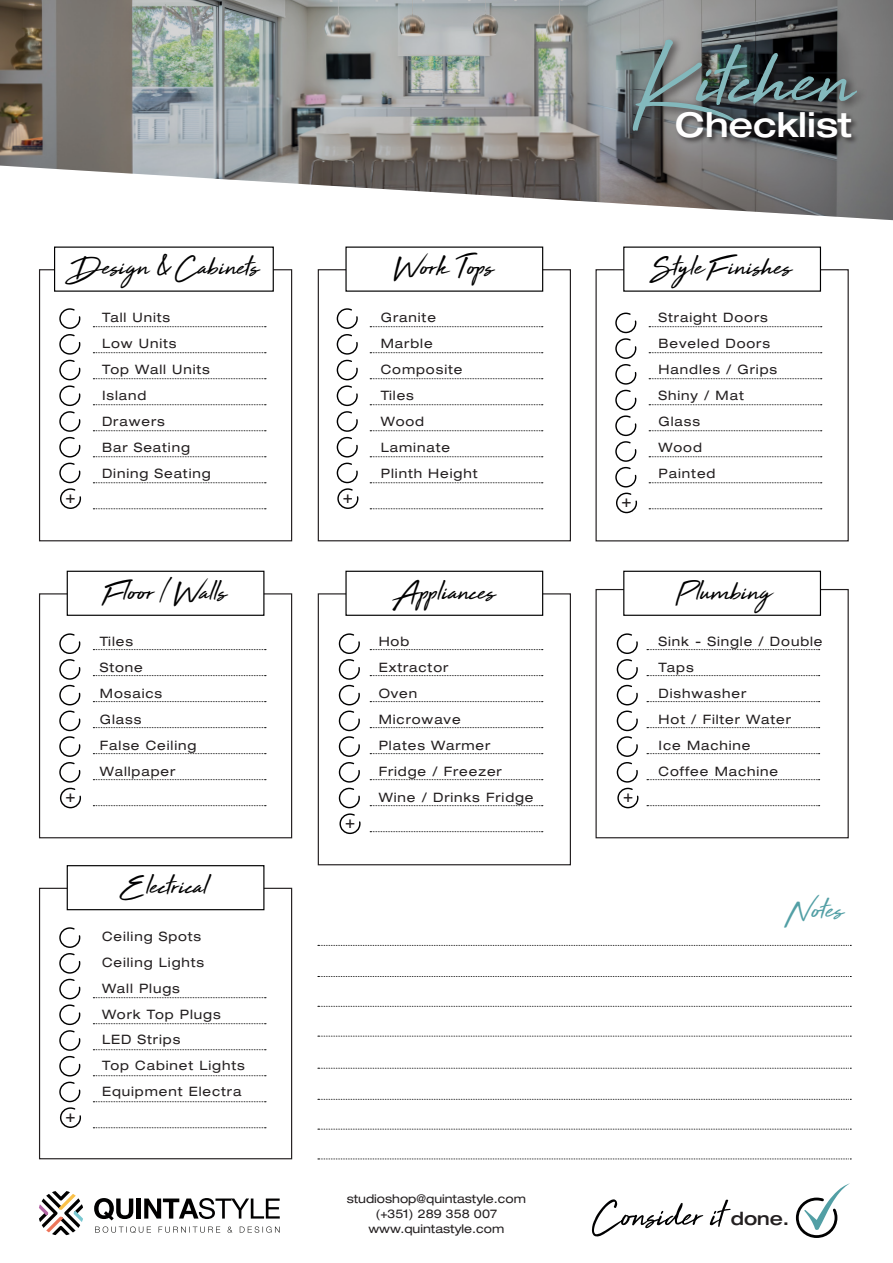
<style>
.page{position:relative;width:893px;height:1263px;background:#fff}
.page>*{position:absolute;margin:0;border:0;box-sizing:border-box;transform-origin:0 0}
.t1{font:92.85px "High Tide";color:#83b8bc}
.t2{font:500 expanded 34.2px "Helvetica Neue LT Pro";color:#fff}
.t3{font:31.8px "High Tide";color:#529fa5}
.t4{font:30.75px "High Tide";color:#000001}
.t5{font:500 expanded 18.3px "Helvetica Neue LT Pro";color:#231f20}
.t6{font:expanded 16.8px "Helvetica Neue LT Pro";color:#231f20}
.t7{font:expanded 12.9px "Helvetica Neue LT Pro";letter-spacing:.07em;color:#231f20}
.t8{font:expanded 12px "Helvetica Neue LT Pro";color:#231f20}
</style>
<div class="page">
<div style="left:39px;top:269px;width:253px;height:272px;border:1px solid #231f20"></div>
<div style="left:54px;top:247px;width:220px;height:45px;background:#fff"></div>
<div style="left:595px;top:269px;width:254px;height:272px;border:1px solid #231f20"></div>
<div style="left:623px;top:247px;width:198px;height:45px;background:#fff"></div>
<div style="left:39px;top:593px;width:253px;height:245px;border:1px solid #231f20"></div>
<div style="left:67px;top:571px;width:197px;height:45px;background:#fff;border:1px solid #000001"></div>
<div style="left:318px;top:593px;width:253px;height:272px;border:1px solid #231f20"></div>
<div style="left:345px;top:571px;width:198px;height:45px;background:#fff;border:1px solid #000001"></div>
<div style="left:595px;top:589px;width:254px;height:249px;border:1px solid #231f20"></div>
<div style="left:623px;top:571px;width:198px;height:45px;background:#fff;border:1px solid #000001"></div>
<svg style="left:647px;top:649px;width:173px;height:1px"></svg>
<svg style="left:647px;top:675px;width:173px;height:1px"></svg>
<svg style="left:647px;top:701px;width:173px;height:1px"></svg>
<svg style="left:647px;top:753px;width:173px;height:1px"></svg>
<svg style="left:647px;top:779px;width:173px;height:1px"></svg>
<svg style="left:647px;top:805px;width:173px;height:1px"></svg>
<svg style="left:647px;top:727px;width:173px;height:1px"></svg>
<svg style="left:370px;top:649px;width:173px;height:1px"></svg>
<svg style="left:370px;top:675px;width:173px;height:1px"></svg>
<svg style="left:370px;top:701px;width:173px;height:1px"></svg>
<svg style="left:370px;top:753px;width:173px;height:1px"></svg>
<svg style="left:370px;top:779px;width:173px;height:1px"></svg>
<svg style="left:370px;top:805px;width:173px;height:1px"></svg>
<svg style="left:370px;top:831px;width:173px;height:1px"></svg>
<svg style="left:370px;top:727px;width:173px;height:1px"></svg>
<svg style="left:93px;top:649px;width:173px;height:1px"></svg>
<svg style="left:93px;top:675px;width:173px;height:1px"></svg>
<svg style="left:93px;top:701px;width:173px;height:1px"></svg>
<svg style="left:93px;top:753px;width:173px;height:1px"></svg>
<svg style="left:93px;top:779px;width:173px;height:1px"></svg>
<svg style="left:93px;top:805px;width:173px;height:1px"></svg>
<svg style="left:93px;top:727px;width:173px;height:1px"></svg>
<svg style="left:93px;top:326px;width:173px;height:1px"></svg>
<svg style="left:93px;top:352px;width:173px;height:1px"></svg>
<svg style="left:93px;top:378px;width:173px;height:1px"></svg>
<svg style="left:93px;top:430px;width:173px;height:1px"></svg>
<svg style="left:93px;top:456px;width:173px;height:1px"></svg>
<svg style="left:93px;top:482px;width:173px;height:1px"></svg>
<svg style="left:93px;top:508px;width:173px;height:1px"></svg>
<svg style="left:93px;top:404px;width:173px;height:1px"></svg>
<div style="left:318px;top:269px;width:253px;height:272px;border:1px solid #231f20"></div>
<div style="left:345px;top:247px;width:198px;height:45px;background:#fff"></div>
<svg style="left:370px;top:326px;width:173px;height:1px"></svg>
<svg style="left:370px;top:352px;width:173px;height:1px"></svg>
<svg style="left:370px;top:378px;width:173px;height:1px"></svg>
<svg style="left:370px;top:430px;width:173px;height:1px"></svg>
<svg style="left:370px;top:456px;width:173px;height:1px"></svg>
<svg style="left:370px;top:482px;width:173px;height:1px"></svg>
<svg style="left:370px;top:508px;width:173px;height:1px"></svg>
<svg style="left:370px;top:404px;width:173px;height:1px"></svg>
<svg style="left:649px;top:326px;width:173px;height:1px"></svg>
<svg style="left:649px;top:352px;width:173px;height:1px"></svg>
<svg style="left:649px;top:378px;width:173px;height:1px"></svg>
<svg style="left:649px;top:430px;width:173px;height:1px"></svg>
<svg style="left:649px;top:456px;width:173px;height:1px"></svg>
<svg style="left:649px;top:482px;width:173px;height:1px"></svg>
<svg style="left:649px;top:508px;width:173px;height:1px"></svg>
<svg style="left:649px;top:404px;width:173px;height:1px"></svg>
<svg style="left:336px;top:308px;width:23px;height:201px"></svg>
<svg style="left:59px;top:308px;width:23px;height:201px"></svg>
<svg style="left:59px;top:633px;width:22px;height:176px"></svg>
<svg style="left:338px;top:633px;width:23px;height:202px"></svg>
<svg style="left:616px;top:633px;width:23px;height:176px"></svg>
<div style="left:39px;top:888px;width:253px;height:271px;border:1px solid #231f20"></div>
<div style="left:67px;top:865px;width:197px;height:45px;background:#fff;border:1px solid #000001"></div>
<svg style="left:93px;top:997px;width:173px;height:1px"></svg>
<svg style="left:93px;top:1023px;width:173px;height:1px"></svg>
<svg style="left:93px;top:1049px;width:173px;height:1px"></svg>
<svg style="left:93px;top:1101px;width:173px;height:1px"></svg>
<svg style="left:93px;top:1127px;width:173px;height:1px"></svg>
<svg style="left:93px;top:1075px;width:173px;height:1px"></svg>
<svg style="left:59px;top:927px;width:22px;height:201px"></svg>
<svg style="left:615px;top:312px;width:23px;height:202px"></svg>
<svg style="left:0;top:0;width:893px;height:221px;background:#999a98"></svg>
<div style="left:628px;top:35px;width:239px;height:107px;background:#231f20;opacity:.75"></div>
<div style="left:675px;top:111px;width:184px;height:34px;background:#231f20;opacity:.75"></div>
<svg style="left:318px;top:945px;width:533px;height:1px"></svg>
<svg style="left:318px;top:976px;width:533px;height:1px"></svg>
<svg style="left:318px;top:1006px;width:533px;height:1px"></svg>
<svg style="left:318px;top:1036px;width:533px;height:1px"></svg>
<svg style="left:318px;top:1068px;width:533px;height:1px"></svg>
<svg style="left:318px;top:1099px;width:533px;height:1px"></svg>
<svg style="left:318px;top:1129px;width:533px;height:1px"></svg>
<svg style="left:318px;top:1159px;width:533px;height:1px"></svg>
<svg style="left:795px;top:1183px;width:55px;height:55px"></svg>
<svg style="left:592px;top:1199px;width:139px;height:38px"></svg>
<svg style="left:94px;top:1198px;width:39px;height:22px"></svg>
<hr style="left:137px;top:1198px;width:4px;height:20px;background:#010000">
<svg style="left:144px;top:1198px;width:136px;height:21px"></svg>
<svg style="left:95px;top:1226px;width:185px;height:7px"></svg>
<svg style="left:39px;top:1191px;width:44px;height:44px"></svg>
<p class="t4" style="left:72px;top:246px;width:188px">Design &amp; Cabinets</p>
<p class="t7" style="left:102px;top:310px;width:70px">Tall Units</p>
<p class="t7" style="left:102px;top:336px;width:76px">Low Units</p>
<p class="t7" style="left:102px;top:362px;width:109px">Top Wall Units</p>
<p class="t7" style="left:102px;top:388px;width:46px">Island</p>
<p class="t7" style="left:102px;top:414px;width:64px">Drawers</p>
<p class="t7" style="left:102px;top:440px;width:89px">Bar Seating</p>
<p class="t7" style="left:102px;top:466px;width:110px">Dining Seating</p>
<p class="t6" style="left:66px;top:487px;width:12px">+</p>
<p class="t6" style="left:343px;top:487px;width:12px">+</p>
<p class="t4" style="left:395px;top:246px;width:100px">Work Tops</p>
<p class="t7" style="left:381px;top:310px;width:57px">Granite</p>
<p class="t7" style="left:381px;top:336px;width:53px">Marble</p>
<p class="t7" style="left:381px;top:362px;width:83px">Composite</p>
<p class="t7" style="left:381px;top:388px;width:35px">Tiles</p>
<p class="t7" style="left:381px;top:414px;width:45px">Wood</p>
<p class="t7" style="left:381px;top:440px;width:71px">Laminate</p>
<p class="t7" style="left:381px;top:466px;width:98px">Plinth Height</p>
<p class="t6" style="left:66px;top:786px;width:12px">+</p>
<p class="t4" style="left:105px;top:570px;width:123px">Floor / Walls</p>
<p class="t7" style="left:100px;top:634px;width:35px">Tiles</p>
<p class="t7" style="left:100px;top:660px;width:45px">Stone</p>
<p class="t7" style="left:100px;top:686px;width:64px">Mosaics</p>
<p class="t7" style="left:100px;top:712px;width:43px">Glass</p>
<p class="t7" style="left:100px;top:738px;width:98px">False Ceiling</p>
<p class="t7" style="left:100px;top:764px;width:77px">Wallpaper</p>
<p class="t6" style="left:66px;top:1106px;width:12px">+</p>
<p class="t4" style="left:123px;top:864px;width:85px">Electrical</p>
<p class="t7" style="left:102px;top:929px;width:101px">Ceiling Spots</p>
<p class="t7" style="left:102px;top:954px;width:104px">Ceiling Lights</p>
<p class="t7" style="left:102px;top:980px;width:79px">Wall Plugs</p>
<p class="t7" style="left:102px;top:1006px;width:120px">Work Top Plugs</p>
<p class="t7" style="left:102px;top:1032px;width:80px">LED Strips</p>
<p class="t7" style="left:102px;top:1058px;width:144px">Top Cabinet Lights</p>
<p class="t7" style="left:102px;top:1084px;width:141px">Equipment Electra</p>
<p class="t6" style="left:345px;top:812px;width:12px">+</p>
<p class="t4" style="left:394px;top:570px;width:102px">Appliances</p>
<p class="t7" style="left:379px;top:634px;width:32px">Hob</p>
<p class="t7" style="left:379px;top:660px;width:71px">Extractor</p>
<p class="t7" style="left:379px;top:686px;width:40px">Oven</p>
<p class="t7" style="left:379px;top:712px;width:83px">Microwave</p>
<p class="t7" style="left:379px;top:738px;width:113px">Plates Warmer</p>
<p class="t7" style="left:379px;top:764px;width:125px">Fridge / Freezer</p>
<p class="t7" style="left:379px;top:790px;width:156px">Wine / Drinks Fridge</p>
<p class="t8" style="left:347px;top:1192px;width:181px">studioshop@quintastyle.com</p>
<p class="t8" style="left:375px;top:1207px;width:123px">(+351) 289 358 007</p>
<p class="t8" style="left:368px;top:1222px;width:137px">www.quintastyle.com</p>
<p class="t1" style="left:635px;top:15px;width:220px">Kitchen</p>
<p class="t2" style="left:675px;top:103px;width:178px">Checklist</p>
<p class="t6" style="left:622px;top:491px;width:12px">+</p>
<p class="t4" style="left:653px;top:246px;width:140px">Style Finishes</p>
<p class="t7" style="left:659px;top:310px;width:111px">Straight Doors</p>
<p class="t7" style="left:659px;top:336px;width:113px">Beveled Doors</p>
<p class="t7" style="left:659px;top:362px;width:120px">Handles / Grips</p>
<p class="t7" style="left:659px;top:388px;width:87px">Shiny / Mat</p>
<p class="t7" style="left:659px;top:414px;width:43px">Glass</p>
<p class="t7" style="left:659px;top:440px;width:45px">Wood</p>
<p class="t7" style="left:659px;top:466px;width:58px">Painted</p>
<p class="t6" style="left:623px;top:786px;width:12px">+</p>
<p class="t4" style="left:675px;top:570px;width:98px">Plumbing</p>
<p class="t7" style="left:659px;top:634px;width:165px">Sink - Single / Double</p>
<p class="t7" style="left:659px;top:660px;width:37px">Taps</p>
<p class="t7" style="left:659px;top:686px;width:89px">Dishwasher</p>
<p class="t7" style="left:659px;top:712px;width:134px">Hot / Filter Water</p>
<p class="t7" style="left:659px;top:738px;width:94px">Ice Machine</p>
<p class="t7" style="left:659px;top:764px;width:121px">Coffee Machine</p>
<p class="t3" style="left:787px;top:887px;width:57px">Notes</p>
<p class="t5" style="left:731px;top:1207px;width:60px">done.</p>
</div>
